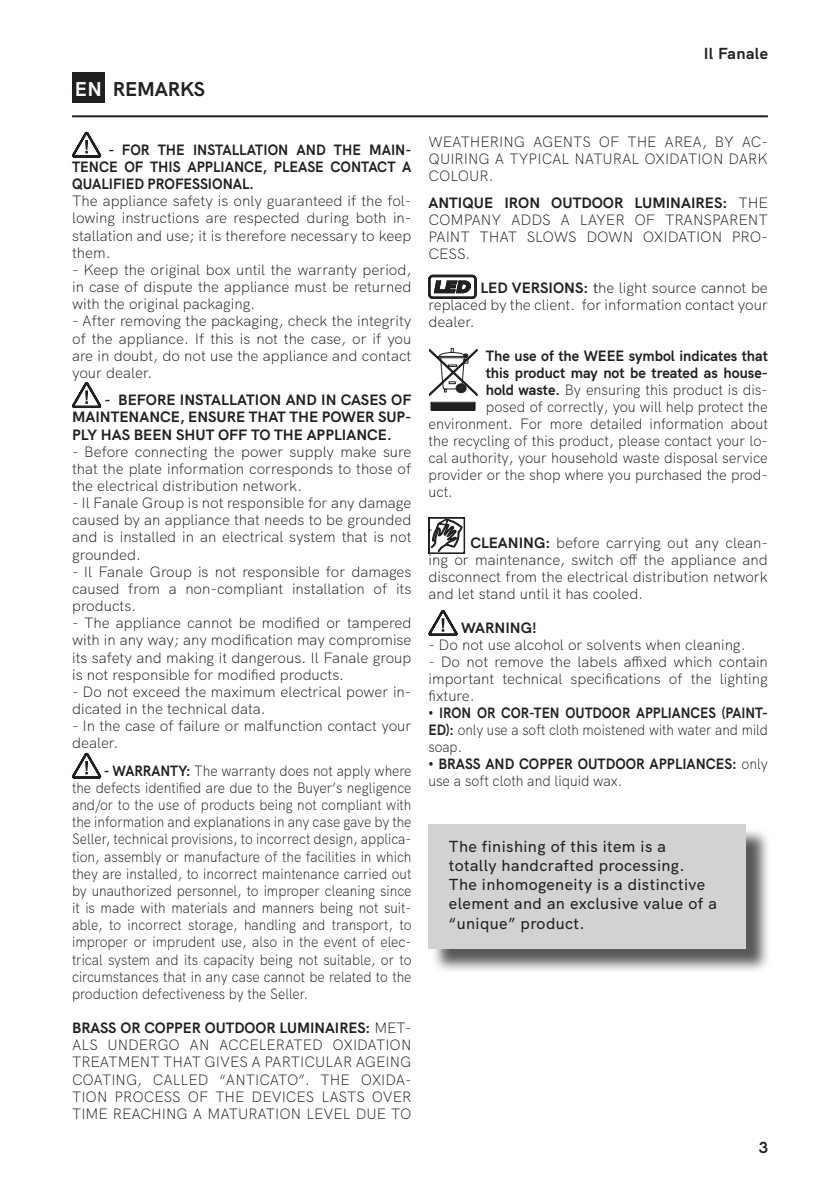
<style>
.page{position:relative;width:840px;height:1191px;background:#fff}
.page>*{position:absolute;margin:0;border:0;box-sizing:border-box;transform-origin:0 0}
.t1{font:700 20px "HK Grotesk";letter-spacing:-.01em;color:#231f20}
.t2{font:500 16px/19.2px "HK Grotesk";letter-spacing:.025em;color:#231f20}
.t3{font:700 16px "HK Grotesk";letter-spacing:.025em;color:#231f20}
.t4{font:300 15px/17.2px "HK Grotesk";color:#231f20;text-align:justify}
.t5{font:300 15px/17.2px "HK Grotesk";color:#231f20;text-align:justify;scale:.91 1}
.t6{font:300 15px "HK Grotesk";color:#231f20;scale:.96 1}
.t7{font:700 15px/17.2px "HK Grotesk";color:#231f20;text-align:justify;scale:.95 1}
.t8{font:300 15px/17px "HK Grotesk";color:#231f20;text-align:justify;scale:.9 1}
.t9{font:700 15px/17.2px "HK Grotesk";color:#231f20;text-align:justify;scale:.94 1}
.t10{font:700 15px "HK Grotesk";color:#231f20;scale:.96 1}
.t11{font:700 15px/17px "HK Grotesk";color:#231f20;scale:.93 1}
.t12{font:700 15px "HK Grotesk";color:#231f20}
.s1{color:#fff}
.s2{font-weight:700}
.s3{font-weight:400}
.s4{font-family:"Arial Nova"}
.s5{font-family:"Arial Nova";font-weight:300}
.s6{font-weight:300}
</style>
<div class="page">
<svg style="left:72px;top:131px;width:30px;height:27px"></svg>
<svg style="left:72px;top:382px;width:30px;height:27px"></svg>
<svg style="left:72px;top:752px;width:30px;height:27px"></svg>
<svg style="left:428px;top:275px;width:48px;height:24px"></svg>
<div style="left:431px;top:403px;width:43px;height:7px;background:#231f20"></div>
<div style="left:430px;top:402px;width:45px;height:8px;border:1px solid #231f20"></div>
<svg style="left:428px;top:348px;width:50px;height:48px"></svg>
<svg style="left:428px;top:517px;width:37px;height:37px"></svg>
<svg style="left:428px;top:610px;width:30px;height:26px"></svg>
<div style="left:431px;top:827px;width:339px;height:146px;background:#231f20;opacity:.75"></div>
<div style="left:428px;top:824px;width:318px;height:125px;background:#d1d2d4"></div>
<div style="left:72px;top:72px;width:33px;height:31px;background:#231f20"></div>
<hr style="left:72px;top:115px;width:695px;height:2px;background:#231f20">
<h1 class="t1" style="left:75px;top:74px;width:131px"><span class="s1">EN</span> REMARKS</h1>
<p class="t9" style="left:72px;top:140px;width:362px;text-indent:36px">- FOR THE INSTALLATION AND THE MAIN-TENCE OF THIS APPLIANCE, PLEASE CONTACT A QUALIFIED PROFESSIONAL.</p>
<p class="t4" style="left:72px;top:191px;width:341px">The appliance safety is only guaranteed if the fol&shy;lowing instructions are respected during both in&shy;stallation and use; it is therefore necessary to keep them.</p>
<p class="t4" style="left:72px;top:260px;width:341px">- Keep the original box until the warranty period, in case of dispute the appliance must be returned with the original packaging.</p>
<p class="t4" style="left:72px;top:311px;width:340px">- After removing the packaging, check the integrity of the appliance. If this is not the case, or if you are in doubt, do not use the appliance and contact your dealer.</p>
<p class="t7" style="left:72px;top:390px;width:358px;text-indent:32px">- BEFORE INSTALLATION AND IN CASES OF MAINTENANCE, ENSURE THAT THE POWER SUP-PLY HAS BEEN SHUT OFF TO THE APPLIANCE.</p>
<p class="t4" style="left:72px;top:441px;width:341px">- Before connecting the power supply make sure that the plate information corresponds to those of the electrical distribution network.</p>
<p class="t4" style="left:72px;top:493px;width:341px">- Il Fanale Group is not responsible for any damage caused by an appliance that needs to be grounded and is installed in an electrical system that is not grounded.</p>
<p class="t4" style="left:72px;top:561px;width:341px">- Il Fanale Group is not responsible for damages caused from a non-compliant installation of its products.</p>
<p class="t4" style="left:72px;top:613px;width:341px">- The appliance cannot be modified or tampered with in any way; any modification may compromise its safety and making it dangerous. Il Fanale group is not responsible for modified products.</p>
<p class="t4" style="left:72px;top:682px;width:341px">- Do not exceed the maximum electrical power in&shy;dicated in the technical data.</p>
<p class="t4" style="left:72px;top:716px;width:341px">- In the case of failure or malfunction contact your dealer.</p>
<p class="t5" style="left:72px;top:760px;width:374px;text-indent:32px"><span class="s2">- WARRANTY:</span> The warranty does not apply where the defects identified are due to the Buyer’s negligence and/or to the use of products being not compliant with the information and explanations in any case gave by the Seller, technical provisions, to incorrect design, applica&shy;tion, assembly or manufacture of the facilities in which they are installed, to incorrect maintenance carried out by unauthorized personnel, to improper cleaning since it is made with materials and manners being not suit&shy;able, to incorrect storage, handling and transport, to improper or imprudent use, also in the event of elec&shy;trical system and its capacity being not suitable, or to circumstances that in any case cannot be related to the production defectiveness by the Seller.</p>
<p class="t4" style="left:72px;top:1018px;width:341px"><span class="s2">BRASS OR COPPER OUTDOOR LUMINAIRES:</span> MET-ALS UNDERGO AN ACCELERATED OXIDATION TREATMENT THAT GIVES A PARTICULAR AGEING COATING, CALLED “ANTICATO”. THE OXIDA-TION PROCESS OF THE DEVICES LASTS OVER TIME REACHING A MATURATION LEVEL DUE TO</p>
<p class="t3" style="left:703px;top:41px;width:66px">Il Fanale</p>
<p class="t4" style="left:428px;top:132px;width:341px">WEATHERING AGENTS OF THE AREA, BY AC-QUIRING A TYPICAL NATURAL OXIDATION DARK COLOUR.</p>
<p class="t4" style="left:428px;top:193px;width:341px"><span class="s2">ANTIQUE IRON OUTDOOR LUMINAIRES:</span> THE COMPANY ADDS A LAYER OF TRANSPARENT PAINT THAT SLOWS DOWN OXIDATION PRO-CESS.</p>
<p class="t4" style="left:428px;top:278px;width:341px;text-indent:52px"><span class="s2">LED VERSIONS:</span> <span class="s3">t</span>he light source cannot be replaced by the client. for information contact your dealer.</p>
<p class="t10" style="left:485px;top:344px;width:295px">The use of the WEEE symbol indicates that</p>
<p class="t10" style="left:485px;top:361px;width:295px">this product may not be treated as house-</p>
<p class="t6" style="left:485px;top:378px;width:295px"><span class="s2">hold waste.</span> By ensuring this product is dis-</p>
<p class="t6" style="left:485px;top:395px;width:295px">posed of correctly, you will help protect the</p>
<p class="t6" style="left:428px;top:412px;width:355px">environment. For more detailed information about</p>
<p class="t6" style="left:428px;top:429px;width:355px">the recycling of this product, please contact your lo-</p>
<p class="t6" style="left:428px;top:446px;width:355px">cal authority, your household waste disposal service</p>
<p class="t6" style="left:428px;top:463px;width:355px">provider or the shop where you purchased the prod-</p>
<p class="t6" style="left:428px;top:480px;width:27px">uct.</p>
<p class="t4" style="left:428px;top:516px;width:6px">.</p>
<p class="t4" style="left:428px;top:533px;width:341px;text-indent:42px"><span class="s2">CLEANING:</span> before carrying out any clean&shy;ing or maintenance, switch off the appliance and disconnect from the electrical distribution network and let stand until it has cooled.</p>
<p class="t12" style="left:461px;top:616px;width:77px">WARNING!</p>
<p class="t4" style="left:428px;top:635px;width:318px">- Do not use alcohol or solvents when cleaning.</p>
<p class="t4" style="left:428px;top:652px;width:341px">- Do not remove the labels affixed which contain important technical specifications of the lighting fixture.</p>
<p class="t8" style="left:428px;top:703px;width:378px"><span class="s4">•</span> <span class="s2">IRON OR COR-TEN OUTDOOR APPLIANCES (PAINT-ED):</span> only use a soft cloth moistened with water and mild soap.</p>
<p class="t11" style="left:428px;top:754px;width:366px"><span class="s5">•</span> BRASS AND COPPER OUTDOOR APPLIANCES: <span class="s6">only use a soft cloth and liquid wax.</span></p>
<p class="t2" style="left:448px;top:835px;width:269px">The finishing of this item is a totally handcrafted processing.<br>The inhomogeneity is a distinctive element and an exclusive value of a “unique” product.</p>
<p class="t3" style="left:758px;top:1135px;width:11px">3</p>
</div>
